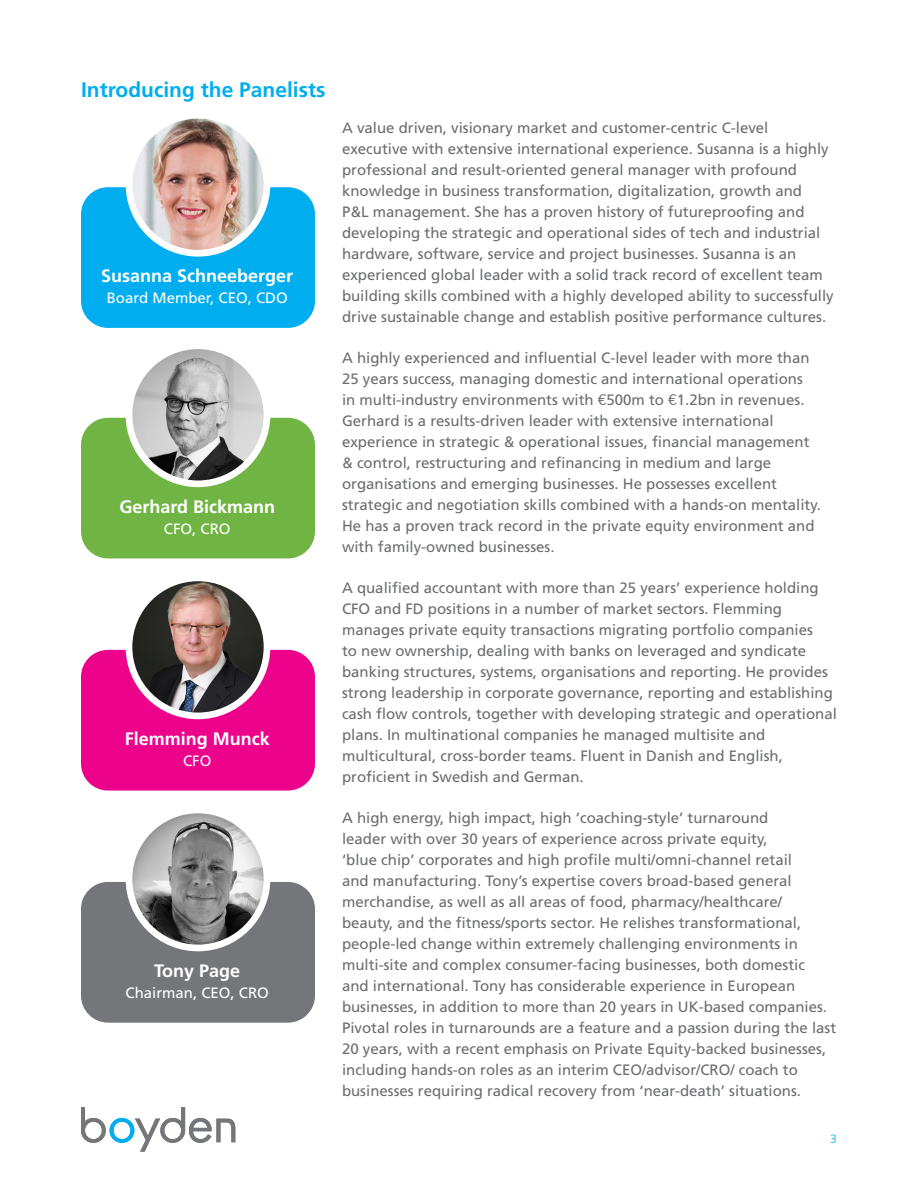
<style>
.page{position:relative;width:918px;height:1188px;background:#fff}
.page>*{position:absolute;margin:0;border:0;box-sizing:border-box;transform-origin:0 0}
.t1{font:700 21px "Frutiger";color:#00aeef}
.Body_Copy{font:700 18px "Frutiger";color:#fff}
.Body_Copy-2{font:15px/21px "Frutiger";color:#6c6d70}
.Body_Copy-3{font:15px "Frutiger";color:#fff}
.t2{font:300 12px "Frutiger";color:#00aeef}
.s1{font-family:"Lato"}
</style>
<div class="page">
<svg style="left:81px;top:1107px;width:154px;height:45px"></svg>
<div style="left:81px;top:187px;width:234px;height:141px;background:#00aeef;border-radius:27px"></div>
<img style="left:129px;top:115px;width:138px;height:138px;border-radius:69px">
<div style="left:126px;top:112px;width:144px;height:145px;border:7px solid #fff;border-radius:50%"></div>
<div style="left:81px;top:418px;width:234px;height:140px;background:#70b543;border-radius:27px"></div>
<img style="left:129px;top:346px;width:138px;height:138px;border-radius:69px">
<div style="left:126px;top:342px;width:144px;height:145px;border:7px solid #fff;border-radius:50%"></div>
<div style="left:81px;top:650px;width:234px;height:141px;background:#ed028c;border-radius:27px"></div>
<img style="left:129px;top:583px;width:138px;height:133px">
<div style="left:126px;top:575px;width:144px;height:144px;border:7px solid #fff;border-radius:50%"></div>
<div style="left:81px;top:882px;width:234px;height:141px;background:#757679;border-radius:27px"></div>
<img style="left:129px;top:810px;width:138px;height:138px;border-radius:69px">
<div style="left:126px;top:807px;width:144px;height:144px;border:7px solid #fff;border-radius:50%"></div>
<p class="t1" style="left:81px;top:78px;width:246px">Introducing the Panelists</p>
<p class="Body_Copy" style="left:101px;top:265px;width:194px">Susanna Schneeberger</p>
<p class="Body_Copy-3" style="left:107px;top:289px;width:183px">Board Member, CEO, CDO</p>
<p class="Body_Copy" style="left:119px;top:496px;width:157px">Gerhard Bickmann</p>
<p class="Body_Copy-3" style="left:164px;top:520px;width:68px">CFO, CRO</p>
<p class="Body_Copy" style="left:125px;top:728px;width:147px">Flemming Munck</p>
<p class="Body_Copy-3" style="left:183px;top:752px;width:30px">CFO</p>
<p class="Body_Copy" style="left:154px;top:960px;width:88px">Tony Page</p>
<p class="Body_Copy-3" style="left:126px;top:984px;width:145px">Chairman, CEO, CRO</p>
<p class="Body_Copy-2" style="left:342px;top:117px;width:493px">A value driven, visionary market and customer-centric C-level executive with extensive international experience. Susanna is a highly professional and result-oriented general manager with profound knowledge in business transformation, digitalization, growth and<br>P&amp;L management. She has a proven history of futureproofing and developing the strategic and operational sides of tech and industrial hardware, software, service and project businesses. Susanna is an experienced global leader with a solid track record of excellent team building skills combined with a highly developed ability to successfully drive sustainable change and establish positive performance cultures.</p>
<p class="Body_Copy-2" style="left:342px;top:347px;width:480px">A highly experienced and influential C-level leader with more than 25 years success, managing domestic and international operations<br>in multi-industry environments with <span class="s1">€</span>500m to <span class="s1">€</span>1.2bn in revenues.<br>Gerhard is a results-driven leader with extensive international experience in strategic &amp; operational issues, financial management &amp; control, restructuring and refinancing in medium and large organisations and emerging businesses. He possesses excellent strategic and negotiation skills combined with a hands-on mentality.<br>He has a proven track record in the private equity environment and with family-owned businesses.</p>
<p class="Body_Copy-2" style="left:342px;top:577px;width:496px">A qualified accountant with more than 25 years’ experience holding CFO and FD positions in a number of market sectors. Flemming manages private equity transactions migrating portfolio companies<br>to new ownership, dealing with banks on leveraged and syndicate banking structures, systems, organisations and reporting. He provides strong leadership in corporate governance, reporting and establishing cash flow controls, together with developing strategic and operational plans. In multinational companies he managed multisite and multicultural, cross-border teams. Fluent in Danish and English, proficient in Swedish and German.</p>
<p class="Body_Copy-2" style="left:342px;top:808px;width:496px">A high energy, high impact, high ‘coaching-style’ turnaround<br>leader with over 30 years of experience across private equity,<br>‘blue chip’ corporates and high profile multi/omni-channel retail<br>and manufacturing. Tony’s expertise covers broad-based general merchandise, as well as all areas of food, pharmacy/healthcare/ beauty, and the fitness/sports sector. He relishes transformational, people-led change within extremely challenging environments in multi-site and complex consumer-facing businesses, both domestic<br>and international. Tony has considerable experience in European businesses, in addition to more than 20 years in UK-based companies.<br>Pivotal roles in turnarounds are a feature and a passion during the last 20 years, with a recent emphasis on Private Equity-backed businesses, including hands-on roles as an interim CEO/advisor/CRO/ coach to businesses requiring radical recovery from ‘near-death’ situations.</p>
<p class="t2" style="left:830px;top:1132px;width:8px">3</p>
</div>
